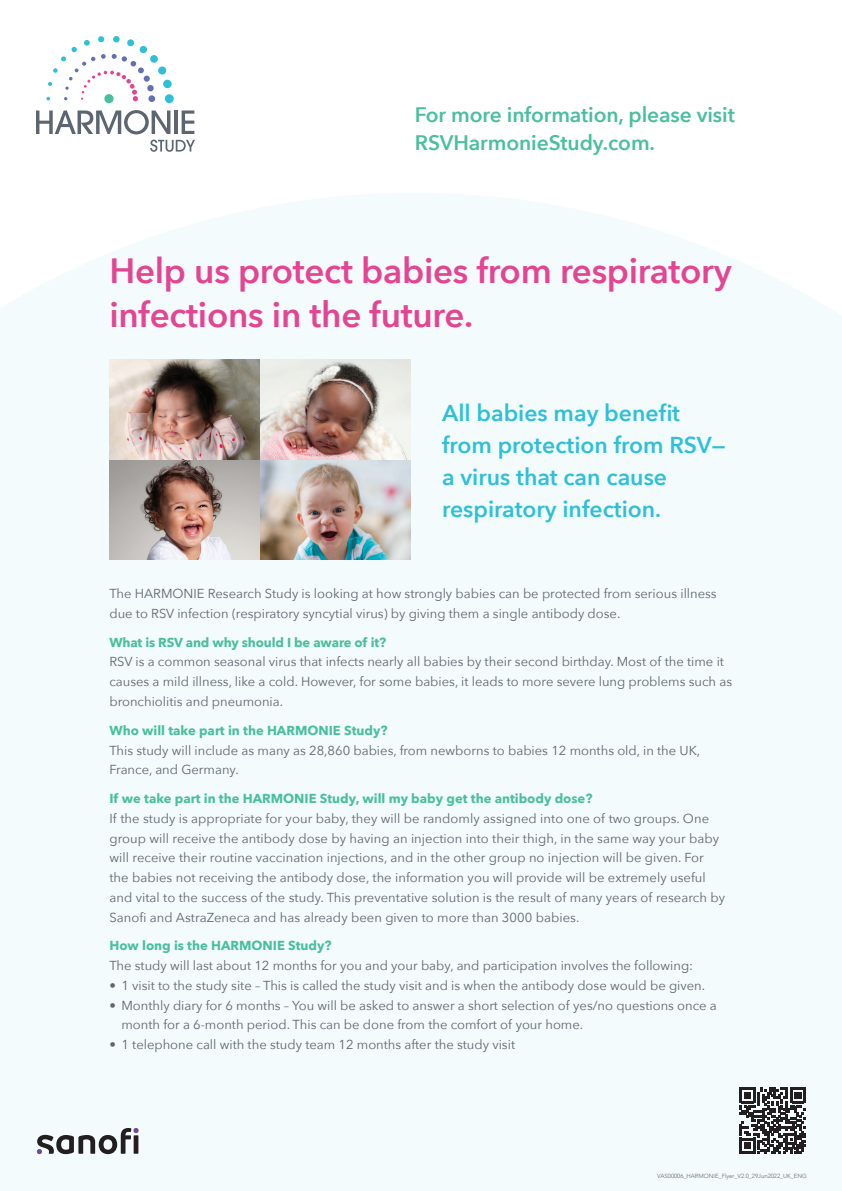
<style>
.page{position:relative;width:842px;height:1191px;background:#fff}
.page>*{position:absolute;margin:0;border:0;box-sizing:border-box;transform-origin:0 0}
.t1{font:600 35px/44px "Avenir Next";letter-spacing:-.01em;color:#e44593}
.t2{font:600 23px/32px "Avenir Next";color:#2fc0d8}
.t3{font:600 21px/28px "Avenir Next";letter-spacing:-.005em;color:#4abf9f}
.t4{font:13px/19.7px "Avenir Next";color:#5d6670}
.t5{font:700 13px "Avenir Next";color:#4abf9f}
.t6{font:300 6px "Avenir";color:#5d6670}
</style>
<div class="page">
<div style="left:0;top:193px;width:842px;height:998px;background:#f4fbfc"></div>
<svg style="left:150px;top:140px;width:45px;height:12px"></svg>
<svg style="left:36px;top:110px;width:134px;height:24px"></svg>
<hr style="left:174px;top:110px;width:4px;height:24px;background:#5d6670">
<svg style="left:182px;top:110px;width:12px;height:24px"></svg>
<svg style="left:104px;top:94px;width:10px;height:9px"></svg>
<div style="left:150px;top:55px;width:8px;height:8px;background:#2fc0d8;border-radius:50%"></div>
<div style="left:158px;top:66px;width:8px;height:9px;background:#2fc0d8;border-radius:50%"></div>
<div style="left:163px;top:80px;width:9px;height:8px;background:#2fc0d8;border-radius:50%"></div>
<div style="left:165px;top:94px;width:9px;height:9px;background:#2fc0d8;border-radius:50%"></div>
<div style="left:147px;top:85px;width:7px;height:6px;background:#626fb4;border-radius:50%"></div>
<div style="left:148px;top:95px;width:7px;height:7px;background:#626fb4;border-radius:50%"></div>
<svg style="left:46px;top:36px;width:104px;height:65px"></svg>
<img style="left:109px;top:360px;width:302px;height:199px">
<svg style="left:739px;top:1087px;width:67px;height:67px"></svg>
<svg style="left:37px;top:1128px;width:102px;height:26px"></svg>
<h3 class="t3" style="left:415px;top:101px;width:321px">For more information, please visit<br>RSVHarmonieStudy.com.</h3>
<h1 class="t1" style="left:109px;top:248px;width:624px">Help us protect babies from respiratory infections in the future.</h1>
<h2 class="t2" style="left:442px;top:396px;width:285px">All babies may benefit from protection from RSV— a virus that can cause respiratory infection.</h2>
<p class="t4" style="left:109px;top:583px;width:609px">The HARMONIE Research Study is looking at how strongly babies can be protected from serious illness due to RSV infection (respiratory syncytial virus) by giving them a single antibody dose.</p>
<p class="t5" style="left:109px;top:631px;width:278px">What is RSV and why should I be aware of it?</p>
<p class="t4" style="left:109px;top:651px;width:624px">RSV is a common seasonal virus that infects nearly all babies by their second birthday. Most of the time it causes a mild illness, like a cold. However, for some babies, it leads to more severe lung problems such as bronchiolitis and pneumonia.</p>
<p class="t5" style="left:109px;top:719px;width:280px">Who will take part in the HARMONIE Study?</p>
<p class="t4" style="left:109px;top:739px;width:592px">This study will include as many as 28,860 babies, from newborns to babies 12 months old, in the UK,<br>France, and Germany.</p>
<p class="t5" style="left:109px;top:787px;width:484px">If we take part in the HARMONIE Study, will my baby get the antibody dose?</p>
<p class="t4" style="left:109px;top:808px;width:617px">If the study is appropriate for your baby, they will be randomly assigned into one of two groups. One group will receive the antibody dose by having an injection into their thigh, in the same way your baby will receive their routine vaccination injections, and in the other group no injection will be given. For the babies not receiving the antibody dose, the information you will provide will be extremely useful and vital to the success of the study. This preventative solution is the result of many years of research by Sanofi and AstraZeneca and has already been given to more than 3000 babies.</p>
<p class="t5" style="left:109px;top:934px;width:224px">How long is the HARMONIE Study?</p>
<p class="t4" style="left:109px;top:955px;width:585px">The study will last about 12 months for you and your baby, and participation involves the following:</p>
<p class="t4" style="left:109px;top:975px;width:597px">• 1 visit to the study site – This is called the study visit and is when the antibody dose would be given.</p>
<p class="t4" style="left:121px;top:994px;width:597px;text-indent:-12px">• Monthly diary for 6 months – You will be asked to answer a short selection of yes/no questions once a month for a 6-month period. This can be done from the comfort of your home.</p>
<p class="t4" style="left:109px;top:1034px;width:407px">• 1 telephone call with the study team 12 months after the study visit</p>
<p class="t6" style="left:657px;top:1172px;width:151px">VAS00006_HARMONIE_Flyer_V2.0_29Jun2022_UK_ENG</p>
</div>
